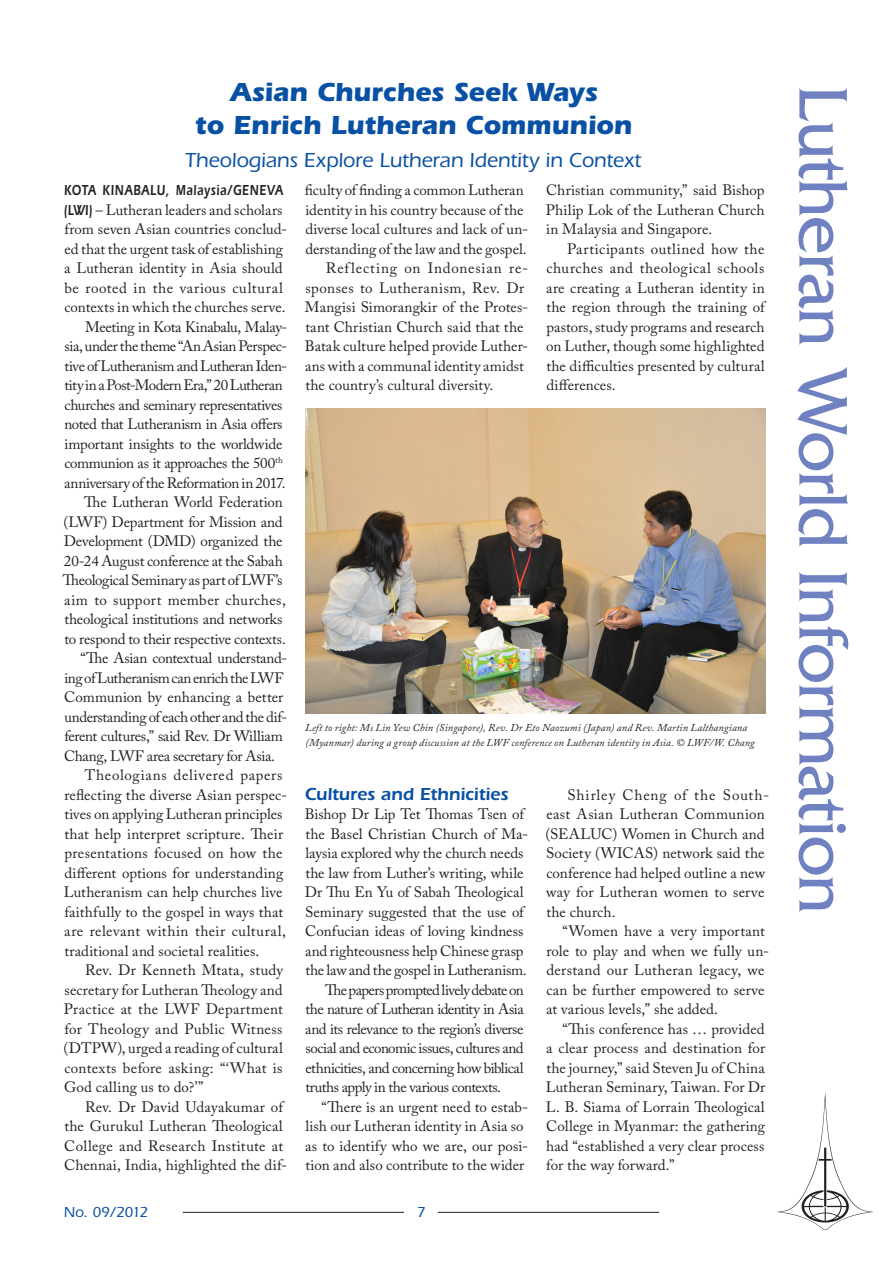
<style>
.page{position:relative;width:893px;height:1263px;background:#fff}
.page>*{position:absolute;margin:0;border:0;box-sizing:border-box;transform-origin:0 0}
.t1{font:72px "Friz Quadrata";letter-spacing:-.02em;color:#6f81c0}
.Heading_1_alt{font:700 27px "Itc Eras";letter-spacing:-.005em;color:#0850a3}
.Heading_2_alt{font:500 21px "Itc Eras";letter-spacing:-.005em;color:#0850a3}
.Heading_3{font:600 18px "Itc Eras";color:#0850a3}
.Normal_first{font:15px/19.5px "Adobe Caslon Pro";color:#231f20}
.Normal_first-2{font:15px/19.5px "Adobe Caslon Pro";letter-spacing:-.025em;color:#231f20}
.Normal_first_byline{font:15px/19.5px "Adobe Caslon Pro";letter-spacing:.005em;color:#231f20}
.Normal_first-3{font:15px/19.5px "Adobe Caslon Pro";letter-spacing:-.02em;color:#231f20}
.Normal_first-4{font:15px/19.5px "Adobe Caslon Pro";letter-spacing:.02em;color:#231f20}
.t2{font:500 15px "Itc Eras";letter-spacing:-.03em;color:#0850a3}
.Captions{font:italic 10.5px/15px "Adobe Caslon Pro";letter-spacing:.015em;color:#231f20}
.s1{font-family:"Itc Eras";font-weight:600}
</style>
<div class="page">
<hr style="left:183px;top:1212px;width:221px;height:1px;background:#231f20">
<hr style="left:438px;top:1212px;width:221px;height:1px;background:#231f20">
<img style="left:777px;top:1092px;width:97px;height:138px">
<img style="left:305px;top:408px;width:460px;height:306px">
<p class="Heading_1_alt" style="left:230px;top:76px;width:369px">Asian Churches Seek Ways</p>
<h1 class="t1" style="left:863px;top:85px;width:830px;rotate:90deg">Lutheran World Information</h1>
<p class="Heading_1_alt" style="left:195px;top:109px;width:439px">to Enrich Lutheran Communion</p>
<p class="Heading_2_alt" style="left:185px;top:148px;width:458px">Theologians Explore Lutheran Identity in Context</p>
<p class="Normal_first_byline" style="left:63px;top:180px;width:225px"><span class="s1">KOTA KINABALU, Malaysia/GENEVA (LWI)</span> – Lutheran leaders and scholars from seven Asian countries conclud&shy;ed that the urgent task of establishing a Lutheran identity in Asia should be rooted in the various cultural contexts in which the churches serve.</p>
<p class="Normal_first-2" style="left:64px;top:317px;width:225px;text-indent:21px">Meeting in Kota Kinabalu, Malay&shy;sia, under the theme “An Asian Perspec&shy;tive of Lutheranism and Lutheran Iden&shy;tity in a Post-Modern Era,” 20 Lutheran churches and seminary representatives noted that Lutheranism in Asia offers important insights to the worldwide communion as it approaches the 500<sup>th </sup>anniversary of the Reformation in 2017.</p>
<p class="Normal_first" style="left:63px;top:492px;width:224px;text-indent:21px">The Lutheran World Federation (LWF) Department for Mission and Development (DMD) organized the 20-24 August conference at the Sabah Theological Seminary as part of LWF’s aim to support member churches, theological institutions and networks to respond to their respective contexts.</p>
<p class="Normal_first-3" style="left:64px;top:648px;width:225px;text-indent:16px">“The Asian contextual understand&shy;ing of Lutheranism can enrich the LWF Communion by enhancing a better understanding of each other and the dif&shy;ferent cultures,” said Rev. Dr William Chang, LWF area secretary for Asia.</p>
<p class="Normal_first" style="left:64px;top:765px;width:225px;text-indent:21px">Theologians delivered papers reflecting the diverse Asian perspec&shy;tives on applying Lutheran principles that help interpret scripture. Their presentations focused on how the different options for understanding Lutheranism can help churches live faithfully to the gospel in ways that are relevant within their cultural, traditional and societal realities.</p>
<p class="Normal_first" style="left:64px;top:960px;width:221px;text-align:justify;text-indent:21px">Rev. Dr Kenneth Mtata, study secretary for Lutheran Theology and Practice at the LWF Department for Theology and Public Witness (DTPW), urged a reading of cultural contexts before asking: “‘What is God calling us to do?’”</p>
<p class="Normal_first-4" style="left:64px;top:1097px;width:225px;text-indent:21px">Rev. Dr David Udayakumar of the Gurukul Lutheran Theological College and Research Institute at Chennai, India, highlighted the dif-</p>
<p class="Normal_first" style="left:305px;top:180px;width:225px">ficulty of finding a common Lutheran identity in his country because of the diverse local cultures and lack of un&shy;derstanding of the law and the gospel.</p>
<p class="Normal_first" style="left:305px;top:258px;width:225px;text-indent:21px">Reflecting on Indonesian re&shy;sponses to Lutheranism, Rev. Dr Mangisi Simorangkir of the Protes&shy;tant Christian Church said that the Batak culture helped provide Luther&shy;ans with a communal identity amidst the country’s cultural diversity.</p>
<p class="Normal_first" style="left:546px;top:180px;width:220px;text-align:justify">Christian community,” said Bishop Philip Lok of the Lutheran Church in Malaysia and Singapore.</p>
<p class="Normal_first" style="left:546px;top:239px;width:220px;text-align:justify;text-indent:21px">Participants outlined how the churches and theological schools are creating a Lutheran identity in the region through the training of pastors, study programs and research on Luther, though some highlighted the difficulties presented by cultural differences.</p>
<p class="Captions" style="left:305px;top:720px;width:451px">Left to right: Ms Lin Yew Chin (Singapore), Rev. Dr Eto Naozumi (Japan) and Rev. Martin Lalthangiana (Myanmar) during a group discussion at the LWF conference on Lutheran identity in Asia. © LWF/W. Chang</p>
<p class="Heading_3" style="left:305px;top:783px;width:205px">Cultures and Ethnicities</p>
<p class="Normal_first" style="left:305px;top:804px;width:225px">Bishop Dr Lip Tet Thomas Tsen of the Basel Christian Church of Ma&shy;laysia explored why the church needs the law from Luther’s writing, while Dr Thu En Yu of Sabah Theological Seminary suggested that the use of Confucian ideas of loving kindness and righteousness help Chinese grasp the law and the gospel in Lutheranism.</p>
<p class="Normal_first" style="left:305px;top:980px;width:220px;text-align:justify;text-indent:20px">The papers prompted lively debate on the nature of Lutheran identity in Asia and its relevance to the region’s diverse social and economic issues, cultures and ethnicities, and concerning how biblical truths apply in the various contexts.</p>
<p class="Normal_first" style="left:305px;top:1097px;width:225px;text-indent:16px">“There is an urgent need to estab&shy;lish our Lutheran identity in Asia so as to identify who we are, our posi&shy;tion and also contribute to the wider</p>
<p class="Normal_first" style="left:546px;top:785px;width:225px;text-indent:22px">Shirley Cheng of the South&shy;east Asian Lutheran Communion (SEALUC) Women in Church and<br>Society (WICAS) network said the conference had helped outline a new way for Lutheran women to serve the church.</p>
<p class="Normal_first" style="left:546px;top:921px;width:225px;text-indent:16px">“Women have a very important role to play and when we fully un&shy;derstand our Lutheran legacy, we can be further empowered to serve at various levels,” she added.</p>
<p class="Normal_first" style="left:546px;top:1019px;width:221px;text-align:justify;text-indent:17px">“This conference has … provided a clear process and destination for the journey,” said Steven Ju of China Lutheran Seminary, Taiwan. For Dr L. B. Siama of Lorrain Theological College in Myanmar: the gathering had “established a very clear process for the way forward.”</p>
<p class="t2" style="left:64px;top:1203px;width:86px">No. 09/2012</p>
<p class="t2" style="left:417px;top:1203px;width:10px">7</p>
</div>
